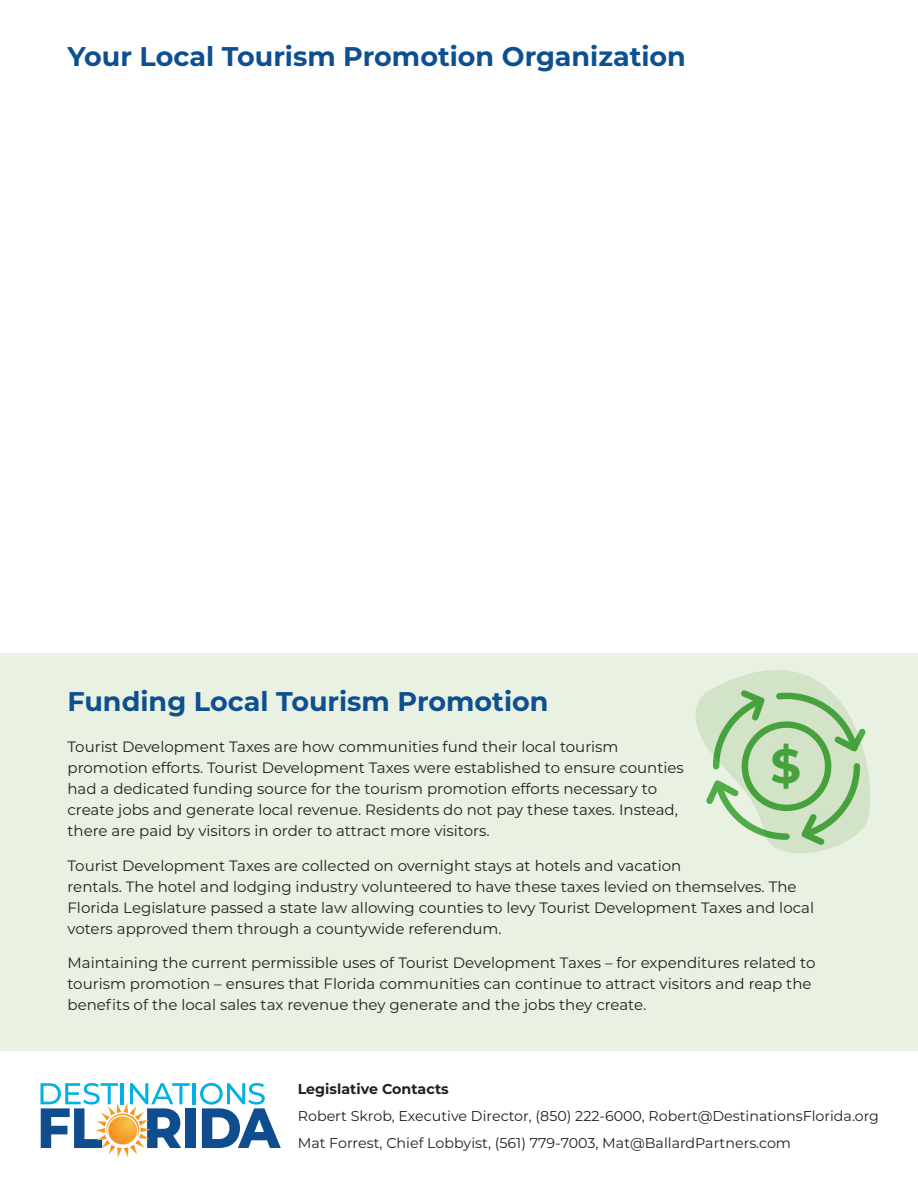
<style>
.page{position:relative;width:918px;height:1188px;background:#fff}
.page>*{position:absolute;margin:0;border:0;box-sizing:border-box;transform-origin:0 0}
.t1{font:700 48px "Montserrat";color:#4fac47}
.Body_Copy{font:700 27px "Montserrat";color:#0e4f90}
.Body_Copy-2{font:15px/21px "Montserrat";color:#231f20}
.Body_Copy-3{font:14.25px "Montserrat";color:#231f20}
.Body_Copy-4{font:700 14.25px "Montserrat";color:#231f20}
</style>
<div class="page">
<div style="left:0;top:653px;width:918px;height:398px;background:#e8f1e2"></div>
<hr style="left:193px;top:1083px;width:3px;height:21px;background:#00b2e3">
<div style="left:186px;top:1108px;width:10px;height:40px;background:#0f4d8f"></div>
<svg style="left:200px;top:1083px;width:81px;height:65px"></svg>
<svg style="left:40px;top:1083px;width:150px;height:75px"></svg>
<svg style="left:696px;top:670px;width:174px;height:184px"></svg>
<p class="Body_Copy" style="left:68px;top:37px;width:620px">Your Local Tourism Promotion Organization</p>
<p class="Body_Copy" style="left:68px;top:682px;width:483px">Funding Local Tourism Promotion</p>
<p class="Body_Copy-2" style="left:68px;top:736px;width:618px">Tourist Development Taxes are how communities fund their local tourism promotion efforts. Tourist Development Taxes were established to ensure counties had a dedicated funding source for the tourism promotion efforts necessary to create jobs and generate local revenue. Residents do not pay these taxes. Instead, there are paid by visitors in order to attract more visitors.</p>
<p class="Body_Copy-2" style="left:68px;top:854px;width:748px">Tourist Development Taxes are collected on overnight stays at hotels and vacation<br>rentals. The hotel and lodging industry volunteered to have these taxes levied on themselves. The Florida Legislature passed a state law allowing counties to levy Tourist Development Taxes and local voters approved them through a countywide referendum.</p>
<p class="Body_Copy-2" style="left:68px;top:952px;width:749px">Maintaining the current permissible uses of Tourist Development Taxes – for expenditures related to tourism promotion – ensures that Florida communities can continue to attract visitors and reap the benefits of the local sales tax revenue they generate and the jobs they create.</p>
<p class="t1" style="left:770px;top:731px;width:32px">$</p>
<p class="Body_Copy-4" style="left:298px;top:1078px;width:153px">Legislative Contacts</p>
<p class="Body_Copy-3" style="left:298px;top:1106px;width:583px">Robert Skrob, Executive Director, (850) 222-6000, Robert@DestinationsFlorida.org</p>
<p class="Body_Copy-3" style="left:298px;top:1133px;width:495px">Mat Forrest, Chief Lobbyist, (561) 779-7003, Mat@BallardPartners.com</p>
</div>
